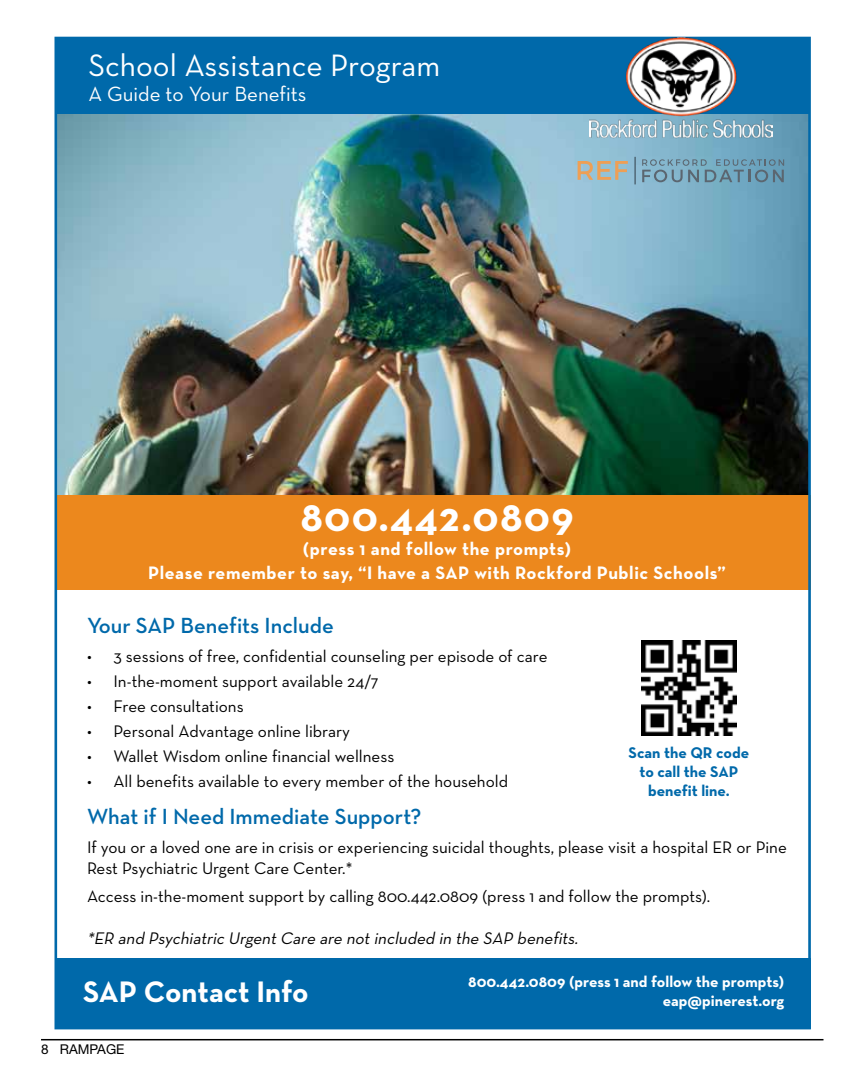
<style>
.page{position:relative;width:864px;height:1080px;background:#fff}
.page>*{position:absolute;margin:0;border:0;box-sizing:border-box;transform-origin:0 0}
.t1{font:700 42px "Neutra Text";letter-spacing:.03em;color:#fff}
.t2{font:31.5px "Neutra Text";color:#fff}
.t3{font:700 30.15px "Neutra Text";color:#fff}
.t4{font:600 22.35px "Neutra Text";color:#0069aa}
.t5{font:21px "Neutra Text";color:#fff}
.t6{font:700 18.45px/23.7px "Neutra Text";letter-spacing:.03em;color:#fff;text-align:center}
.t7{font:17.1px/21px "Neutra Text";color:#000}
.t8{font:italic 17.1px "Neutra Text";color:#000}
.t9{font:700 15.75px/18.9px "Neutra Text";color:#fff;text-align:right}
.t10{font:700 15.75px/18.9px "Neutra Text";color:#0069aa;text-align:center}
.t11{font:13.5px "Helvetica Neue LT Pro";color:#000}
</style>
<div class="page">
<svg style="left:54px;top:1024px;width:757px;height:6px"></svg>
<hr style="left:41px;top:1039px;width:783px;height:1px;background:#000">
<img style="left:59px;top:114px;width:748px;height:381px">
<div style="left:56px;top:495px;width:755px;height:95px;background:#ec881d"></div>
<div style="left:55px;top:959px;width:755px;height:70px;background:#0069aa"></div>
<div style="left:56px;top:38px;width:754px;height:76px;background:#0069aa"></div>
<img style="left:642px;top:641px;width:94px;height:94px">
<img style="left:590px;top:38px;width:182px;height:101px">
<svg style="left:578px;top:161px;width:50px;height:19px"></svg>
<svg style="left:635px;top:157px;width:1px;height:27px"></svg>
<svg style="left:642px;top:159px;width:142px;height:23px;background:#6f99ae"></svg>
<h2 class="t2" style="left:88px;top:46px;width:353px">School Assistance Program</h2>
<p class="t5" style="left:88px;top:81px;width:220px">A Guide to Your Benefits</p>
<h1 class="t1" style="left:300px;top:491px;width:275px">800.442.0809</h1>
<p class="t6" style="left:148px;top:536px;width:579px">(press 1 and follow the prompts)<br>Please remember to say, “I have a SAP with Rockford Public Schools”</p>
<h3 class="t4" style="left:87px;top:611px;width:248px">Your SAP Benefits Include</h3>
<p class="t7" style="left:87px;top:645px;width:462px">• 3 sessions of free, confidential counseling per episode of care</p>
<p class="t7" style="left:87px;top:670px;width:293px">• In-the-moment support available 24/7</p>
<p class="t7" style="left:87px;top:695px;width:158px">• Free consultations</p>
<p class="t7" style="left:87px;top:720px;width:265px">• Personal Advantage online library</p>
<p class="t7" style="left:87px;top:745px;width:309px">• Wallet Wisdom online financial wellness</p>
<p class="t7" style="left:87px;top:770px;width:423px">• All benefits available to every member of the household</p>
<h3 class="t4" style="left:87px;top:803px;width:336px">What if I Need Immediate Support?</h3>
<p class="t10" style="left:629px;top:743px;width:122px">Scan the QR code to call the SAP benefit line.</p>
<p class="t7" style="left:87px;top:836px;width:701px">If you or a loved one are in crisis or experiencing suicidal thoughts, please visit a hospital ER or Pine<br>Rest Psychiatric Urgent Care Center.*</p>
<p class="t7" style="left:87px;top:886px;width:625px">Access in-the-moment support by calling 800.442.0809 (press 1 and follow the prompts).</p>
<p class="t8" style="left:87px;top:928px;width:496px">*ER and Psychiatric UrgentCare are notincluded in the SAP benefits.</p>
<h3 class="t3" style="left:83px;top:973px;width:227px">SAP Contact Info</h3>
<p class="t11" style="left:41px;top:1041px;width:85px">8 RAMPAGE</p>
<p class="t9" style="left:468px;top:972px;width:318px">800.442.0809 (press 1 and follow the prompts) eap@pinerest.org</p>
</div>
